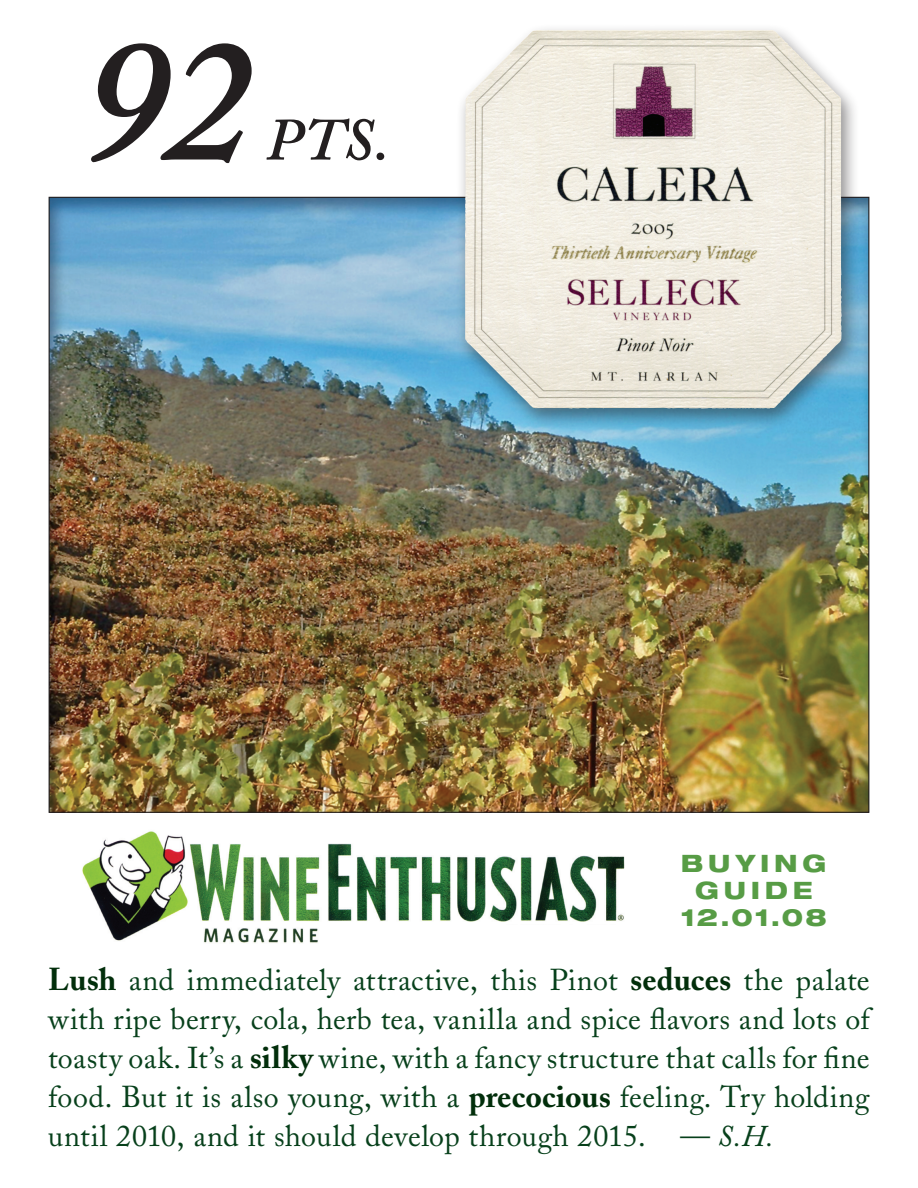
<style>
.page{position:relative;width:918px;height:1188px;background:#fff}
.page>*{position:absolute;margin:0;border:0;box-sizing:border-box;transform-origin:0 0}
.t1{font:italic 600 180px "Adobe Caslon";color:#231f20}
.t2{font:italic 600 59.4px "Adobe Caslon";color:#231f20}
.t3{font:30px/39px "Adobe Caslon";letter-spacing:.01em;color:#07401b;text-align:justify}
.t4{font:800 expanded 24px "Helvetica Neue";letter-spacing:.195em;color:#579c45}
.s1{font-weight:700;font-size:31.5px;color:#022e0b}
.s2{font-style:italic}
</style>
<div class="page">
<img style="left:82px;top:831px;width:543px;height:112px">
<img style="left:51px;top:199px;width:816px;height:612px">
<div style="left:455px;top:23px;width:404px;height:407px;background:#231f20;opacity:.5"></div>
<img style="left:465px;top:30px;width:317px;height:379px">
<p class="t1" style="left:81px;top:-1px;width:175px">92</p>
<p class="t2" style="left:266px;top:107px;width:124px">PTS.</p>
<p class="t4" style="left:681px;top:848px;width:147px">BUYING</p>
<p class="t4" style="left:695px;top:875px;width:118px">GUIDE</p>
<p class="t4" style="left:681px;top:902px;width:147px">12.01.08</p>
<p class="t3" style="left:48px;top:961px;width:823px"><span class="s1">Lush</span> and immediately attractive, this Pinot <span class="s1">seduces</span> the palate with ripe berry, cola, herb tea, vanilla and spice flavors and lots of toasty oak. It’s a <span class="s1">silky</span> wine, with a fancy structure that calls for fine food. But it is also young, with a <span class="s1">precocious</span> feeling. Try holding until 2010, and it should develop through 2015. <span class="s2">— S.H.</span></p>
</div>
